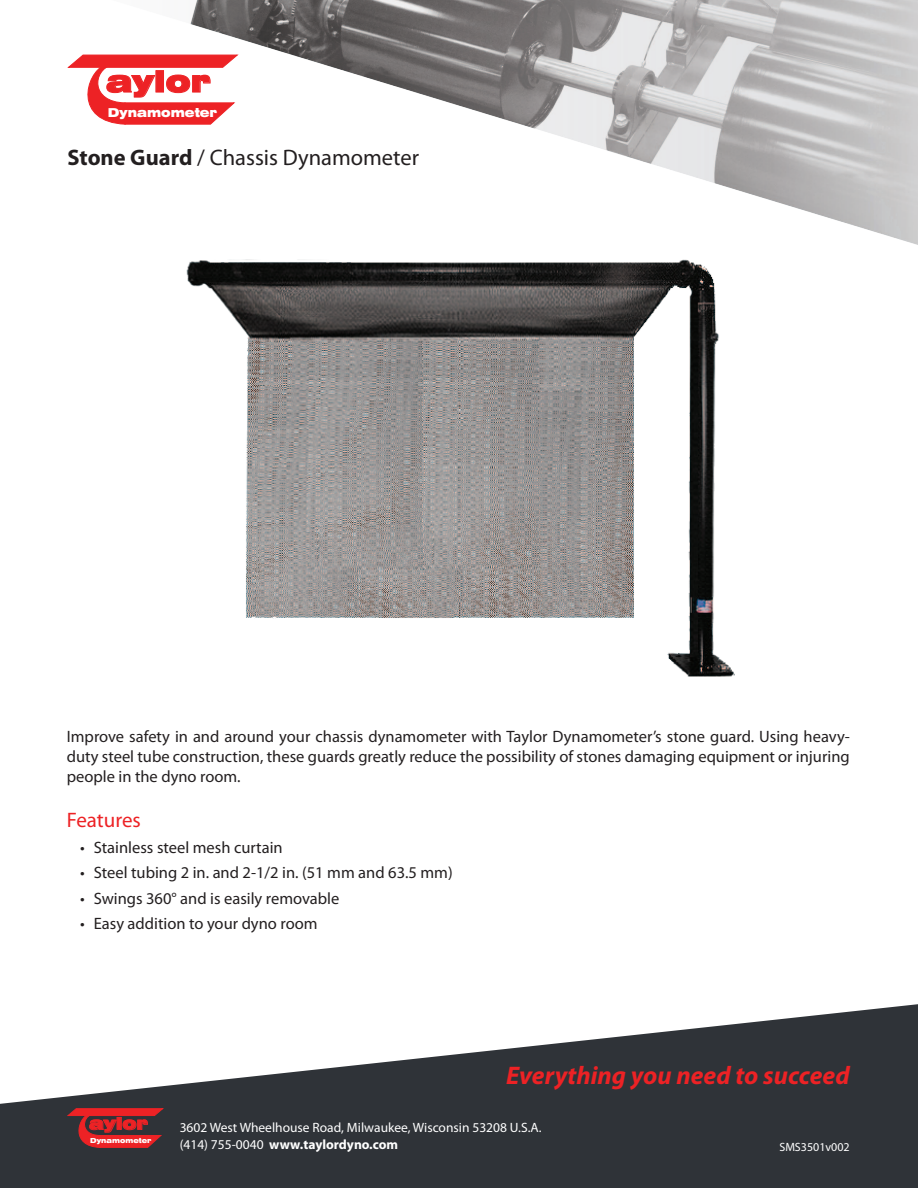
<style>
.page{position:relative;width:918px;height:1188px;background:#fff}
.page>*{position:absolute;margin:0;border:0;box-sizing:border-box;transform-origin:0 0}
.t1{font:900 expanded 29.4px "Swiss 721 BT";color:#ed2225}
.t2{font:italic 700 25.5px "Myriad Pro";color:#ed2225}
.t3{font:22.5px "Myriad Pro";color:#231f20}
.t4{font:21px "Myriad Pro";color:#ed2225}
.t5{font:16.5px/19.8px "Myriad Pro";color:#231f20;text-align:justify}
.t6{font:900 expanded 16.5px "Swiss 721 BT";color:#ed2225}
.t7{font:13.5px/16.5px "Myriad Pro";color:#fff}
.t8{font:900 expanded 12.3px "Swiss 721 BT";color:#fff;scale:.91 1}
.t9{font:12px "Myriad Pro";color:#fff}
.t10{font:900 expanded 6.9px "Swiss 721 BT";color:#fff;scale:.91 1}
.s1{font-weight:700}
</style>
<div class="page">
<img style="left:67px;top:0;width:851px;height:245px">
<svg style="left:0;top:1004px;width:918px;height:184px;fill:#2f3338"></svg>
<svg style="left:68px;top:1108px;width:95px;height:40px;background:#92292d"></svg>
<img style="left:186px;top:259px;width:549px;height:418px">
<h1 class="t1" style="left:106px;top:64px;width:106px">aylor</h1>
<p class="t8" style="left:108px;top:105px;width:122px">Dynamometer</p>
<h3 class="t3" style="left:68px;top:143px;width:353px"><span class="s1">Stone Guard</span> / Chassis Dynamometer</h3>
<p class="t5" style="left:67px;top:727px;width:785px">Improve safety in and around your chassis dynamometer with Taylor Dynamometer’s stone guard. Using heavy&shy;duty steel tube construction, these guards greatly reduce the possibility of stones damaging equipment or injuring people in the dyno room.</p>
<p class="t4" style="left:67px;top:807px;width:76px">Features</p>
<p class="t5" style="left:80px;top:837px;width:204px">• Stainless steel mesh curtain</p>
<p class="t5" style="left:80px;top:862px;width:374px">• Steel tubing 2 in. and 2-1/2 in. (51 mm and 63.5 mm)</p>
<p class="t5" style="left:80px;top:888px;width:261px">• Swings 360° and is easily removable</p>
<p class="t5" style="left:80px;top:913px;width:239px">• Easy addition to your dyno room</p>
<p class="t6" style="left:89px;top:1114px;width:60px">aylor</p>
<p class="t10" style="left:90px;top:1136px;width:69px">Dynamometer</p>
<h2 class="t2" style="left:506px;top:1059px;width:345px">Everything you need to succeed</h2>
<p class="t7" style="left:180px;top:1119px;width:363px">3602 West Wheelhouse Road, Milwaukee, Wisconsin 53208 U.S.A. (414) 755-0040 <span class="s1">www.taylordyno.com</span></p>
<p class="t9" style="left:779px;top:1140px;width:72px">SMS3501v002</p>
</div>
